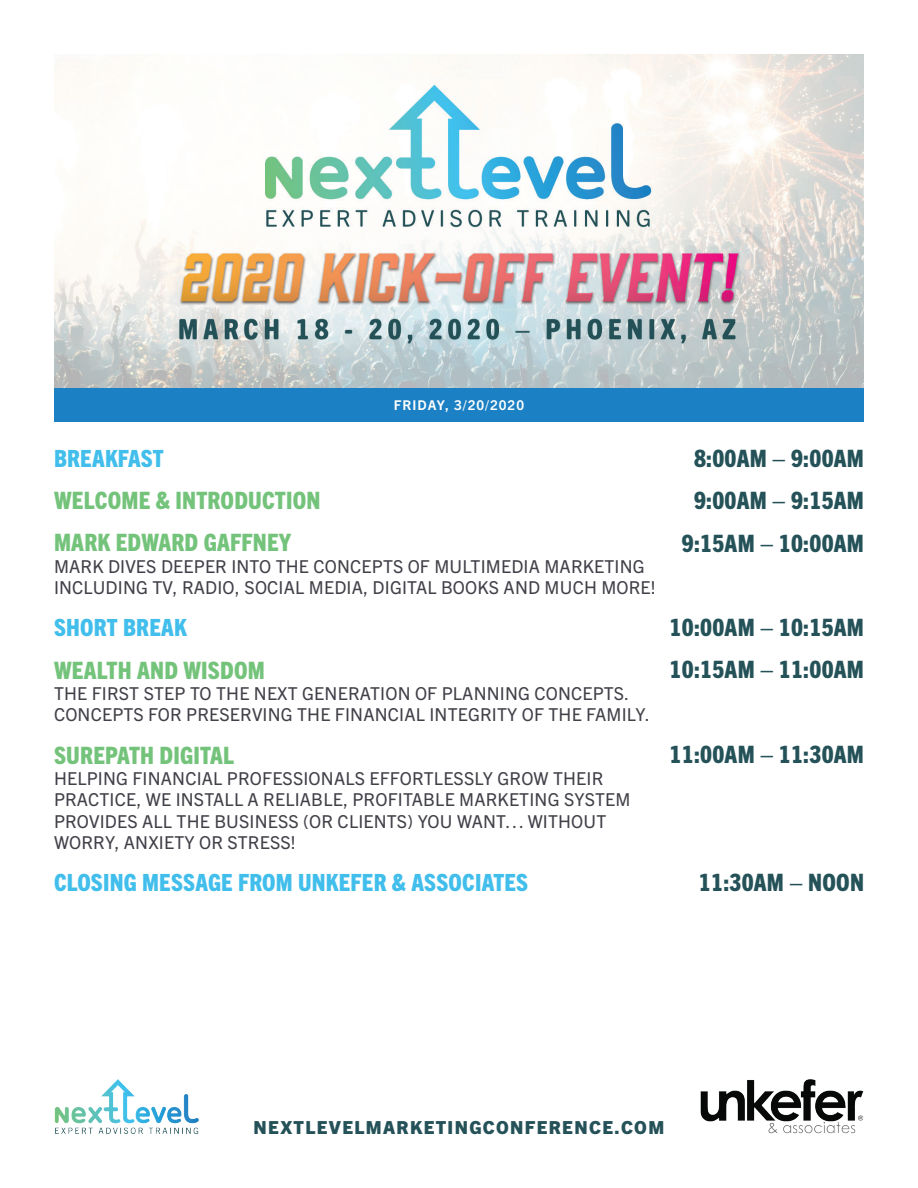
<style>
.page{position:relative;width:918px;height:1188px;background:#fff}
.page>*{position:absolute;margin:0;border:0;box-sizing:border-box;transform-origin:0 0}
.t1{font:800 condensed 24px/42.3px "Trade Gothic Next LT Pro";letter-spacing:.01em;color:#245258;text-align:center}
.t2{font:800 condensed 24px/42.3px "Trade Gothic Next LT Pro";letter-spacing:.01em;color:#74c37b}
.t3{font:800 condensed 23.7px "Trade Gothic Next LT Pro";letter-spacing:.01em;color:#41beeb}
.t4{font:800 18px "Trade Gothic Next LT Pro";letter-spacing:.075em;color:#245258}
.t5{font:17.85px/21.5px "Trade Gothic Next LT Pro";letter-spacing:.01em;color:#424149}
.t6{font:700 13.5px "Trade Gothic Next LT Pro";letter-spacing:.075em;color:#fff}
</style>
<div class="page">
<img style="left:54px;top:1080px;width:145px;height:54px">
<img style="left:700px;top:1079px;width:164px;height:55px">
<img style="left:54px;top:54px;width:810px;height:334px">
<div style="left:54px;top:388px;width:810px;height:34px;background:#1b80c4"></div>
<p class="t6" style="left:394px;top:396px;width:132px">FRIDAY, 3/20/2020</p>
<h2 class="t3" style="left:54px;top:442px;width:111px">BREAKFAST</h2>
<h1 class="t2" style="left:54px;top:478px;width:268px">WELCOME &amp; INTRODUCTION<br>MARK EDWARD GAFFNEY</h1>
<p class="t5" style="left:54px;top:554px;width:603px">MARK DIVES DEEPER INTO THE CONCEPTS OF MULTIMEDIA MARKETING<br>INCLUDING TV, RADIO, SOCIAL MEDIA, DIGITAL BOOKS AND MUCH MORE!</p>
<h2 class="t3" style="left:54px;top:612px;width:134px">SHORT BREAK</h2>
<h1 class="t2" style="left:54px;top:647px;width:212px">WEALTH AND WISDOM</h1>
<p class="t5" style="left:54px;top:682px;width:597px">THE FIRST STEP TO THE NEXT GENERATION OF PLANNING CONCEPTS.<br>CONCEPTS FOR PRESERVING THE FINANCIAL INTEGRITY OF THE FAMILY.</p>
<h1 class="t2" style="left:54px;top:732px;width:182px">SUREPATH DIGITAL</h1>
<p class="t5" style="left:54px;top:767px;width:578px">HELPING FINANCIAL PROFESSIONALS EFFORTLESSLY GROW THEIR PRACTICE, WE INSTALL A RELIABLE, PROFITABLE MARKETING SYSTEM PROVIDES ALL THE BUSINESS (OR CLIENTS) YOU WANT… WITHOUT WORRY, ANXIETY OR STRESS!</p>
<h2 class="t3" style="left:54px;top:866px;width:476px">CLOSING MESSAGE FROM UNKEFER &amp; ASSOCIATES</h2>
<h1 class="t1" style="left:682px;top:436px;width:184px">8:00AM – 9:00AM<br>9:00AM – 9:15AM<br>9:15AM – 10:00AM</h1>
<h1 class="t1" style="left:670px;top:604px;width:196px;text-align:left">10:00AM – 10:15AM<br>10:15AM – 11:00AM</h1>
<h1 class="t1" style="left:670px;top:731px;width:196px">11:00AM – 11:30AM</h1>
<h1 class="t1" style="left:699px;top:860px;width:167px">11:30AM – NOON</h1>
<p class="t4" style="left:254px;top:1115px;width:412px">NEXTLEVELMARKETINGCONFERENCE.COM</p>
</div>
